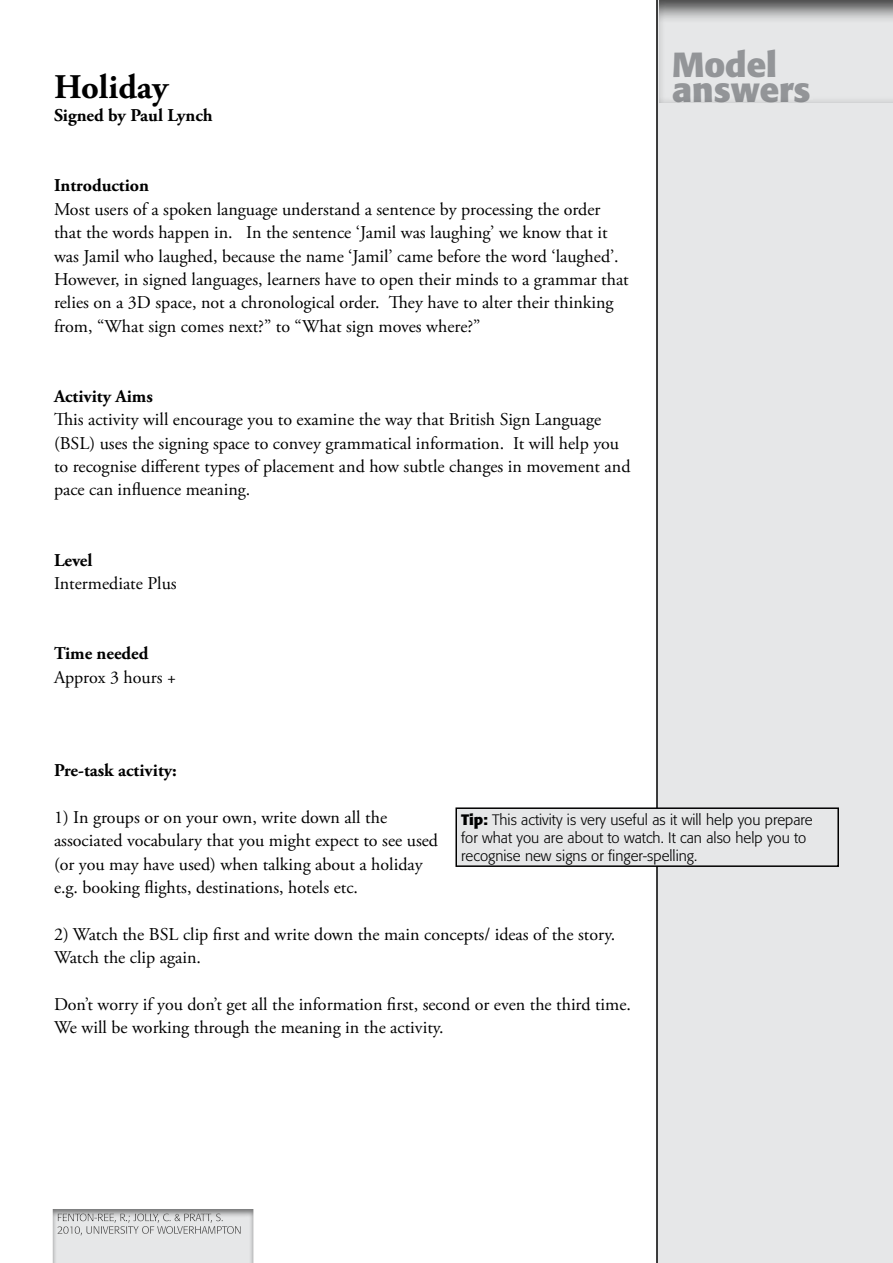
<style>
.page{position:relative;width:893px;height:1263px;background:#fff}
.page>*{position:absolute;margin:0;border:0;box-sizing:border-box;transform-origin:0 0}
.t1{font:700 34.5px/25.5px "Formata";color:#939598}
.t2{font:700 34.5px "Adobe Garamond Pro";color:#000}
.t3{font:18px/23.4px "Adobe Garamond Pro";color:#000}
.t4{font:700 18px "Adobe Garamond Pro";color:#000}
.t5{font:300 15px/18px "Formata";color:#000}
.s1{font-weight:700}
</style>
<div class="page">
<div style="left:656px;top:0;width:237px;height:1263px;background:#e6e7e8"></div>
<div style="left:52px;top:1208px;width:209px;height:55px;background:#000;opacity:.5"></div>
<div style="left:658px;top:0;width:235px;height:113px;background:#000;opacity:.75"></div>
<div style="left:456px;top:808px;width:382px;height:58px;background:#e6e7e8"></div>
<div style="left:455px;top:807px;width:384px;height:60px;border:2px solid #000"></div>
<h1 class="t2" style="left:54px;top:67px;width:116px">Holiday</h1>
<p class="t4" style="left:54px;top:105px;width:160px">Signed by Paul Lynch</p>
<p class="t4" style="left:54px;top:175px;width:97px">Introduction</p>
<p class="t3" style="left:54px;top:198px;width:576px">Most users of a spoken language understand a sentence by processing the order that the words happen in. In the sentence ‘Jamil was laughing’ we know that it was Jamil who laughed, because the name ‘Jamil’ came before the word ‘laughed’.<br>However, in signed languages, learners have to open their minds to a grammar that relies on a 3D space, not a chronological order. They have to alter their thinking from, “What sign comes next?” to “What sign moves where?”</p>
<p class="t4" style="left:54px;top:386px;width:100px">Activity Aims</p>
<p class="t3" style="left:54px;top:408px;width:578px">This activity will encourage you to examine the way that British Sign Language (BSL) uses the signing space to convey grammatical information. It will help you to recognise different types of placement and how subtle changes in movement and pace can influence meaning.</p>
<p class="t4" style="left:54px;top:549px;width:40px">Level</p>
<p class="t3" style="left:54px;top:572px;width:124px">Intermediate Plus</p>
<p class="t4" style="left:54px;top:643px;width:96px">Time needed</p>
<p class="t3" style="left:54px;top:666px;width:124px">Approx 3 hours +</p>
<h1 class="t1" style="left:672px;top:51px;width:140px">Model answers</h1>
<p class="t4" style="left:54px;top:760px;width:124px">Pre-task activity:</p>
<p class="t3" style="left:54px;top:806px;width:386px">1) In groups or on your own, write down all the associated vocabulary that you might expect to see used (or you may have used) when talking about a holiday e.g. booking flights, destinations, hotels etc.</p>
<p class="t3" style="left:54px;top:923px;width:563px">2) Watch the BSL clip first and write down the main concepts/ ideas of the story.<br>Watch the clip again.</p>
<p class="t3" style="left:54px;top:993px;width:578px">Don’t worry if you don’t get all the information first, second or even the third time.<br>We will be working through the meaning in the activity.</p>
<p class="t5" style="left:461px;top:811px;width:353px"><span class="s1">Tip:</span> This activity is very useful as it will help you prepare for what you are about to watch. It can also help you to recognise new signs or finger-spelling.</p>
</div>
